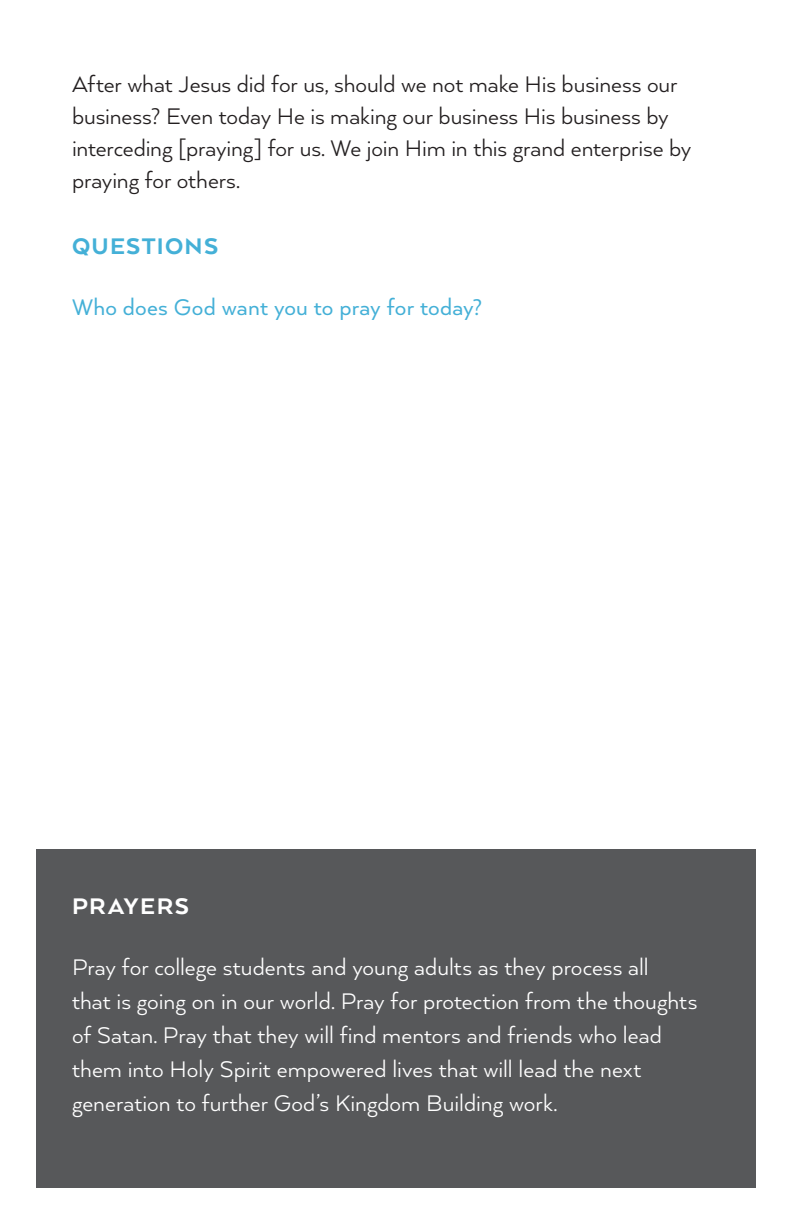
<style>
.page{position:relative;width:792px;height:1224px;background:#fff}
.page>*{position:absolute;margin:0;border:0;box-sizing:border-box;transform-origin:0 0}
.Body{font:26px/34px "Arquitecta";color:#fff}
.Body-2{font:26px/32px "Arquitecta";letter-spacing:-.005em;color:#231f20}
.Body-3{font:26px "Arquitecta";letter-spacing:.005em;color:#44b0d7}
.Body-4{font:800 26px "Arquitecta";letter-spacing:.05em;color:#44b0d7}
.Body-5{font:800 26px "Arquitecta";letter-spacing:.06em;color:#fff}
</style>
<div class="page">
<div style="left:36px;top:850px;width:720px;height:338px;background:#57585a"></div>
<p class="Body-2" style="left:72px;top:67px;width:621px">After what Jesus did for us, should we not make His business our business? Even today He is making our business His business by interceding [praying] for us. We join Him in this grand enterprise by praying for others.</p>
<p class="Body-4" style="left:72px;top:230px;width:148px">QUESTIONS</p>
<p class="Body-3" style="left:72px;top:291px;width:412px">Who does God want you to pray for today?</p>
<p class="Body-5" style="left:72px;top:890px;width:118px">PRAYERS</p>
<p class="Body" style="left:72px;top:949px;width:627px">Pray for college students and young adults as they process all<br>that is going on in our world. Pray for protection from the thoughts of Satan. Pray that they will find mentors and friends who lead them into Holy Spirit empowered lives that will lead the next generation to further God’s Kingdom Building work.</p>
</div>
